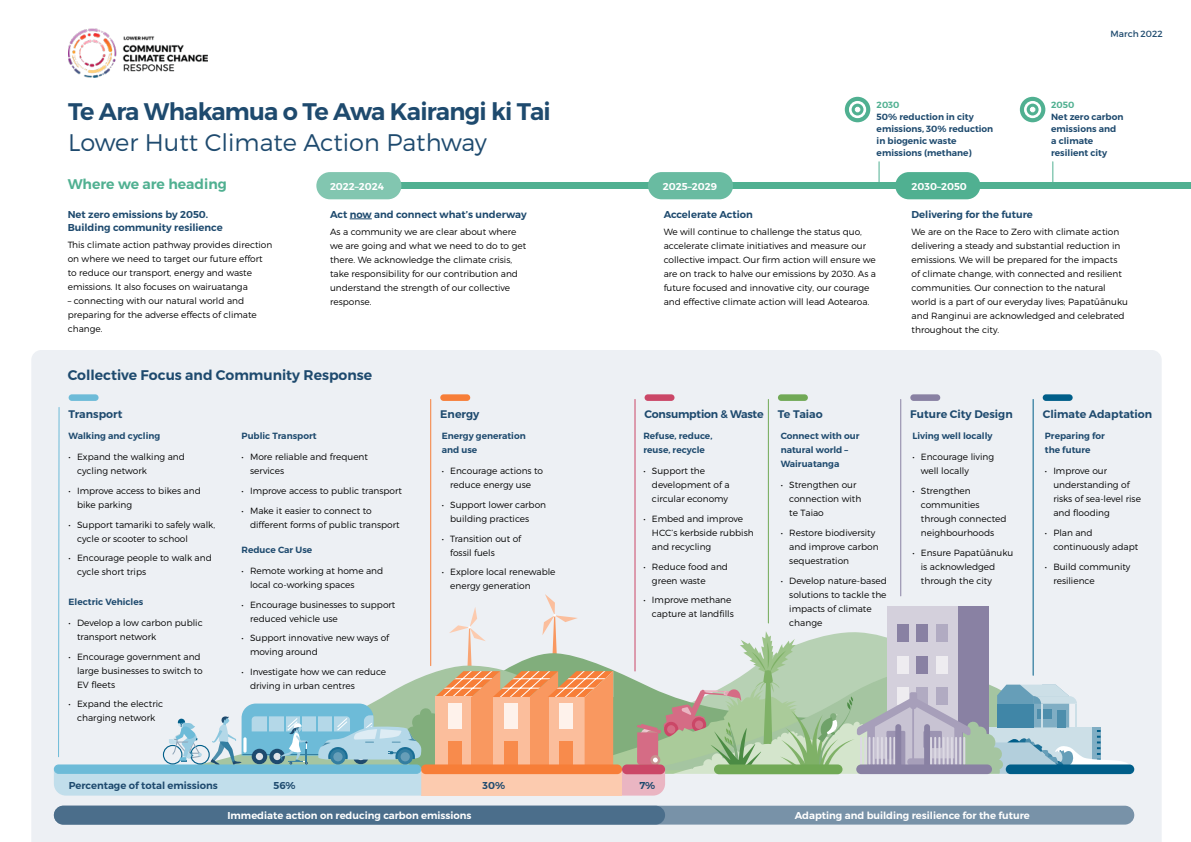
<style>
.page{position:relative;width:1191px;height:842px;background:#fff}
.page>*{position:absolute;margin:0;border:0;box-sizing:border-box;transform-origin:0 0}
.t1{font:600 24px/30.6px "Montserrat";letter-spacing:-.03em;color:#1e4a6e}
.t2{font:600 14px "Montserrat";color:#1e4a6e}
.t3{font:600 14px "Montserrat";color:#50b091}
.t4{font:600 11px "Montserrat";color:#1e4a6e}
.t5{font:600 11px "Montserrat";letter-spacing:-.02em;color:#1e4a6e}
.t6{font:600 10px/13px "Montserrat";color:#1e4a6e}
.t7{font:600 10px "Montserrat";color:#fff}
.t8{font:300 9px/14px "Montserrat";color:#000}
.t9{font:600 9px/12px "Montserrat";color:#1e4a6e}
.Body_bold{font:9px "Montserrat";color:#1e4a6e}
.s1{font-weight:300}
.s2{color:#50b091}
</style>
<div class="page">
<svg style="left:350px;top:219px;width:22px;height:1px"></svg>
<div style="left:316px;top:172px;width:85px;height:27px;background:#82c6b0;border-radius:14px"></div>
<div style="left:895px;top:172px;width:85px;height:27px;background:#50b091;border-radius:14px"></div>
<div style="left:648px;top:172px;width:85px;height:27px;background:#69bba1;border-radius:14px"></div>
<div style="left:31px;top:350px;width:1130px;height:492px;background:#edf0f4"></div>
<div style="left:69px;top:394px;width:30px;height:7px;background:#6dbbd8;border-radius:3px"></div>
<div style="left:440px;top:394px;width:30px;height:7px;background:#f77e38;border-radius:3px"></div>
<hr style="left:430px;top:399px;width:1px;height:267px;background:#f77e38">
<div style="left:644px;top:394px;width:30px;height:7px;background:#cb4767;border-radius:3px"></div>
<div style="left:778px;top:394px;width:30px;height:7px;background:#71a956;border-radius:3px"></div>
<div style="left:910px;top:394px;width:30px;height:7px;background:#8981a3;border-radius:3px"></div>
<div style="left:1042px;top:394px;width:30px;height:7px;background:#005e89;border-radius:3px"></div>
<div style="left:60px;top:774px;width:1092px;height:68px;background:#edf0f4"></div>
<hr style="left:634px;top:399px;width:1px;height:272px;background:#cb4767">
<hr style="left:768px;top:399px;width:1px;height:224px;background:#71a956">
<hr style="left:900px;top:399px;width:1px;height:197px;background:#8981a3">
<hr style="left:1032px;top:399px;width:1px;height:276px;background:#005e89">
<div style="left:1005px;top:764px;width:129px;height:10px;background:#005e89;border-radius:5px"></div>
<svg style="left:844px;top:97px;width:26px;height:25px"></svg>
<div style="left:849px;top:101px;width:17px;height:17px;border:3px solid #fff;border-radius:50%"></div>
<svg style="left:855px;top:107px;width:5px;height:5px"></svg>
<svg style="left:1019px;top:97px;width:26px;height:25px"></svg>
<div style="left:1024px;top:101px;width:17px;height:17px;border:3px solid #fff;border-radius:50%"></div>
<svg style="left:1030px;top:107px;width:5px;height:5px"></svg>
<svg style="left:54px;top:406px;width:1076px;height:430px;background:#d9ddde"></svg>
<svg style="left:322px;top:162px;width:869px;height:27px"></svg>
<img style="left:68px;top:28px;width:139px;height:50px">
<p class="t1" style="left:68px;top:96px;width:484px">Te Ara Whakamua o Te Awa Kairangi ki Tai<br><span class="s1">Lower Hutt Climate Action Pathway</span></p>
<p class="Body_bold" style="left:1110px;top:28px;width:54px">March 2022</p>
<p class="t9" style="left:876px;top:99px;width:118px"><span class="s2">2030<br></span>50% reduction in city emissions, 30% reduction in biogenic waste emissions (methane)</p>
<p class="t9" style="left:1051px;top:99px;width:74px"><span class="s2">2050<br></span>Net zero carbon emissions and a climate resilient city</p>
<p class="t3" style="left:68px;top:175px;width:160px">Where we are heading</p>
<p class="t6" style="left:68px;top:208px;width:156px">Net zero emissions by 2050.<br>Building community resilience</p>
<p class="t8" style="left:68px;top:237px;width:206px">This climate action pathway provides direction on where we need to target our future effort to reduce our transport, energy and waste emissions. It also focuses on wairuatanga</p>
<p class="t8" style="left:68px;top:293px;width:191px">– connecting with our natural world and preparing for the adverse effects of climate change.</p>
<p class="t7" style="left:330px;top:180px;width:55px">2022–2024</p>
<p class="t7" style="left:663px;top:180px;width:56px">2025–2029</p>
<p class="t7" style="left:911px;top:180px;width:57px">2030–2050</p>
<p class="t6" style="left:330px;top:208px;width:198px">Act now and connect what’s underway</p>
<p class="t8" style="left:330px;top:224px;width:198px">As a community we are clear about where we are going and what we need to do to get there. We acknowledge the climate crisis, take responsibility for our contribution and understand the strength of our collective response.</p>
<p class="t6" style="left:663px;top:208px;width:91px">Accelerate Action</p>
<p class="t8" style="left:663px;top:224px;width:214px">We will continue to challenge the status quo, accelerate climate initiatives and measure our collective impact. Our firm action will ensure we are on track to halve our emissions by 2030. As a future focused and innovative city, our courage and effective climate action will lead Aotearoa.</p>
<p class="t6" style="left:911px;top:208px;width:123px">Delivering for the future</p>
<p class="t8" style="left:911px;top:224px;width:218px">We are on the Race to Zero with climate action delivering a steady and substantial reduction in emissions. We will be prepared for the impacts of climate change, with connected and resilient communities. Our connection to the natural world is a part of our everyday lives; Papatūānuku and Ranginui are acknowledged and celebrated throughout the city.</p>
<p class="t2" style="left:68px;top:366px;width:306px">Collective Focus and Community Response</p>
<p class="t4" style="left:69px;top:407px;width:55px">Transport</p>
<p class="t5" style="left:644px;top:407px;width:121px">Consumption &amp; Waste</p>
<p class="t4" style="left:778px;top:407px;width:46px">Te Taiao</p>
<p class="t4" style="left:910px;top:407px;width:104px">Future City Design</p>
<p class="t4" style="left:1042px;top:407px;width:111px">Climate Adaptation</p>
<p class="t4" style="left:440px;top:407px;width:41px">Energy</p>
<p class="t9" style="left:69px;top:430px;width:93px">Walking and cycling</p>
<p class="t8" style="left:77px;top:450px;width:109px;text-indent:-9px">• Expand the walking and cycling network</p>
<p class="t8" style="left:77px;top:484px;width:125px;text-indent:-9px">• Improve access to bikes and bike parking</p>
<p class="t8" style="left:77px;top:517px;width:140px;text-indent:-9px">• Support tamariki to safely walk, cycle or scooter to school</p>
<p class="t8" style="left:77px;top:551px;width:136px;text-indent:-9px">• Encourage people to walk and cycle short trips</p>
<p class="t9" style="left:69px;top:596px;width:76px">Electric Vehicles</p>
<p class="t8" style="left:77px;top:616px;width:127px;text-indent:-9px">• Develop a low carbon public transport network</p>
<p class="t8" style="left:77px;top:649px;width:127px;text-indent:-9px">• Encourage government and large businesses to switch to<br>EV fleets</p>
<p class="t8" style="left:69px;top:697px;width:96px;text-align:center">• Expand the electric charging network</p>
<p class="t9" style="left:241px;top:430px;width:77px">Public Transport</p>
<p class="t8" style="left:250px;top:450px;width:119px;text-indent:-9px">• More reliable and frequent services</p>
<p class="t8" style="left:241px;top:484px;width:162px">• Improve access to public transport</p>
<p class="t8" style="left:250px;top:503px;width:151px;text-indent:-9px">• Make it easier to connect to different forms of public transport</p>
<p class="t9" style="left:241px;top:544px;width:72px">Reduce Car Use</p>
<p class="t8" style="left:250px;top:563px;width:135px;text-indent:-9px">• Remote working at home and local co-working spaces</p>
<p class="t8" style="left:250px;top:597px;width:147px;text-indent:-9px">• Encourage businesses to support reduced vehicle use</p>
<p class="t8" style="left:250px;top:631px;width:140px;text-indent:-9px">• Support innovative new ways of moving around</p>
<p class="t8" style="left:250px;top:665px;width:138px;text-indent:-9px">• Investigate how we can reduce driving in urban centres</p>
<p class="t9" style="left:442px;top:429px;width:86px;line-height:14px">Energy generation and use</p>
<p class="t8" style="left:442px;top:464px;width:103px;text-align:center">• Encourage actions to reduce energy use</p>
<p class="t8" style="left:450px;top:498px;width:97px;text-indent:-9px">• Support lower carbon building practices</p>
<p class="t8" style="left:450px;top:531px;width:72px;text-indent:-9px">• Transition out of fossil fuels</p>
<p class="t8" style="left:450px;top:565px;width:107px;text-indent:-9px">• Explore local renewable energy generation</p>
<p class="t9" style="left:643px;top:429px;width:70px;line-height:14px">Refuse, reduce, reuse, recycle</p>
<p class="t8" style="left:652px;top:464px;width:79px;text-indent:-9px">• Support the development of a circular economy</p>
<p class="t8" style="left:652px;top:512px;width:103px;text-indent:-9px">• Embed and improve<br>HCC’s kerbside rubbish and recycling</p>
<p class="t8" style="left:652px;top:559px;width:78px;text-indent:-9px">• Reduce food and green waste</p>
<p class="t8" style="left:643px;top:593px;width:92px;text-align:right">• Improve methane capture at landfills</p>
<p class="t9" style="left:780px;top:429px;width:80px;line-height:14px">Connect with our natural world –<br>Wairuatanga</p>
<p class="t8" style="left:789px;top:478px;width:74px;text-indent:-9px">• Strengthen our connection with te Taiao</p>
<p class="t8" style="left:789px;top:526px;width:91px;text-indent:-9px">• Restore biodiversity and improve carbon sequestration</p>
<p class="t8" style="left:789px;top:573px;width:99px;text-indent:-9px">• Develop nature-based solutions to tackle the impacts of climate change</p>
<p class="t9" style="left:912px;top:430px;width:82px">Living well locally</p>
<p class="t8" style="left:921px;top:450px;width:75px;text-indent:-9px">• Encourage living well locally</p>
<p class="t8" style="left:921px;top:484px;width:87px;text-indent:-9px">• Strengthen communities through connected neighbourhoods</p>
<p class="t8" style="left:921px;top:545px;width:94px;text-indent:-9px">• Ensure Papatūānuku is acknowledged through the city</p>
<p class="t9" style="left:1044px;top:429px;width:61px;line-height:14px">Preparing for the future</p>
<p class="t8" style="left:1053px;top:464px;width:89px;text-indent:-9px">• Improve our understanding of risks of sea-level rise and flooding</p>
<p class="t8" style="left:1053px;top:526px;width:86px;text-indent:-9px">• Plan and continuously adapt</p>
<p class="t8" style="left:1053px;top:559px;width:79px;text-indent:-9px">• Build community resilience</p>
<p class="t6" style="left:69px;top:779px;width:151px">Percentage of total emissions</p>
<p class="t6" style="left:273px;top:779px;width:24px">56%</p>
<p class="t6" style="left:482px;top:779px;width:24px">30%</p>
<p class="t6" style="left:639px;top:779px;width:17px">7%</p>
<p class="t7" style="left:227px;top:809px;width:246px">Immediate action on reducing carbon emissions</p>
<p class="t7" style="left:795px;top:810px;width:236px">Adapting and building resilience for the future</p>
</div>
